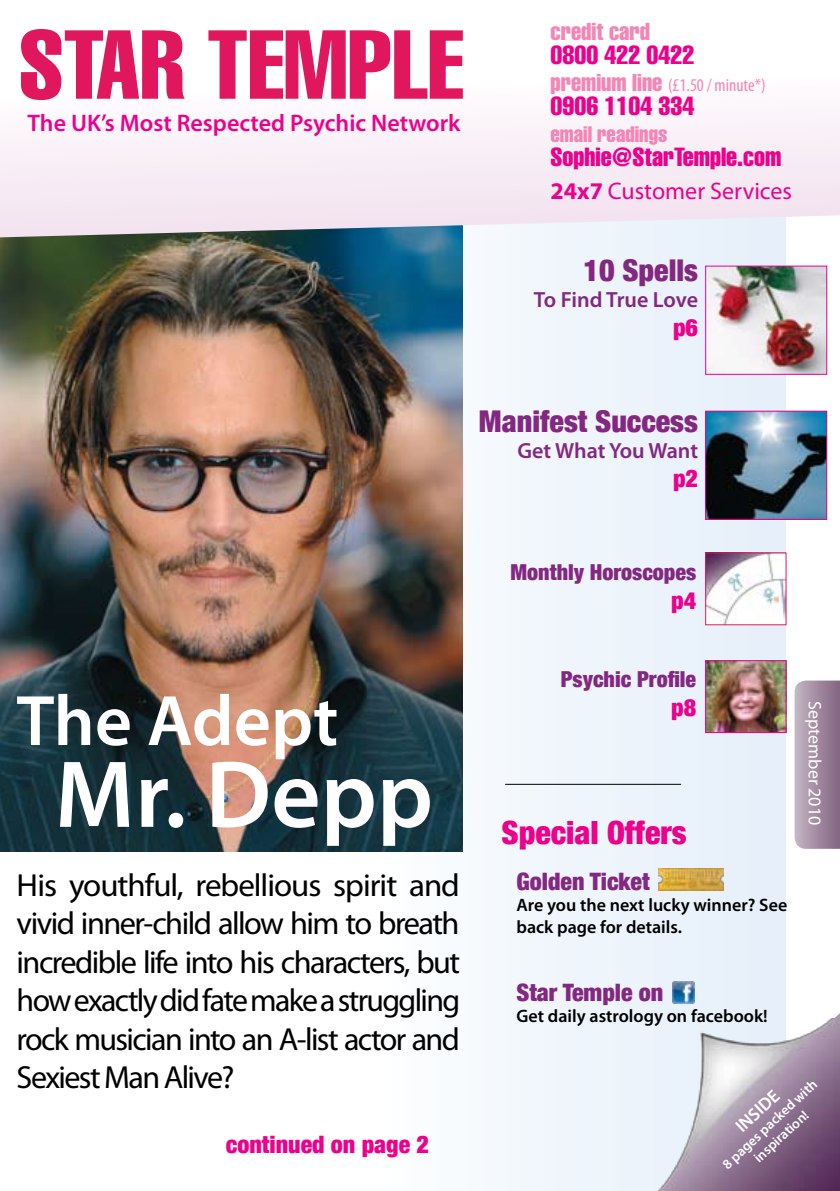
<style>
.page{position:relative;width:840px;height:1191px;background:#fff}
.page>*{position:absolute;margin:0;border:0;box-sizing:border-box;transform-origin:0 0}
.t1{font:96px "Helvetica LT Std Comp";color:#e0175c}
.t2{font:600 96px "Myriad Pro";color:#fff}
.t3{font:600 72px "Myriad Pro";color:#fff}
.t4{font:32px/38.4px "Myriad Pro";letter-spacing:-.05em;color:#000;text-align:justify}
.t5{font:900 condensed 32px "Helvetica Neue";color:#ec008c}
.t6{font:900 condensed 30px "Helvetica Neue";color:#842781}
.t7{font:25.8px "Helvetica LT Std Comp";color:#ec008c}
.t8{font:600 24px "Myriad Pro";color:#ec008c}
.t9{font:900 condensed 24px "Helvetica Neue";color:#ec008c}
.t10{font:900 condensed 24px "Helvetica Neue";color:#842781}
.t11{font:24px "Myriad Pro";color:#ec008c}
.t12{font:24px "Helvetica LT Std Comp";color:#f287b7}
.t13{font:900 condensed 22px "Helvetica Neue";color:#842781}
.t14{font:600 22px "Myriad Pro";letter-spacing:-.005em;color:#842781}
.t15{font:22px "Helvetica LT Std Comp";color:#f287b7}
.t16{font:600 18px/21.6px "Myriad Pro";color:#000}
.t17{font:condensed 18px "Myriad Pro";color:#f287b7}
.t18{font:18px "Myriad Pro";color:#fff}
.t19{font:600 18px "Myriad Pro";color:#fff}
.t20{font:600 14px/16.8px "Myriad Pro";color:#fff;text-align:center}
.s1{font-family:"Helvetica LT Std Comp";font-stretch:normal;font-size:24px}
.s2{font-weight:700}
</style>
<div class="page">
<div style="left:373px;top:48px;width:412px;height:1143px;background:#eff5fc"></div>
<img style="left:707px;top:268px;width:117px;height:104px">
<img style="left:707px;top:413px;width:117px;height:104px">
<div style="left:705px;top:411px;width:121px;height:108px;border:1px solid #ec008c"></div>
<img style="left:707px;top:555px;width:76px;height:68px">
<div style="left:705px;top:553px;width:80px;height:72px;border:1px solid #e0175c"></div>
<img style="left:707px;top:662px;width:76px;height:69px">
<div style="left:705px;top:660px;width:80px;height:73px;border:1px solid #ec008c"></div>
<img style="left:0;top:237px;width:462px;height:614px">
<svg style="left:0;top:48px;width:839px;height:189px"></svg>
<svg style="left:830px;top:1014px;width:9px;height:5px"></svg>
<img style="left:657px;top:1019px;width:182px;height:172px">
<svg style="left:794px;top:680px;width:45px;height:169px;background:#a58fa4"></svg>
<hr style="left:505px;top:784px;width:175px;height:1px;background:#000">
<img style="left:672px;top:981px;width:22px;height:22px">
<img style="left:658px;top:868px;width:65px;height:22px">
<h1 class="t1" style="left:19px;top:4px;width:445px">STAR TEMPLE</h1>
<p class="t12" style="left:550px;top:16px;width:101px">credit card</p>
<p class="t7" style="left:550px;top:38px;width:145px">0800 422 0422</p>
<p class="t17" style="left:550px;top:74px;width:217px"><span class="s1">premium line</span> (£1.50 / minute*)</p>
<p class="t7" style="left:550px;top:89px;width:145px">0906 1104 334</p>
<p class="t15" style="left:550px;top:121px;width:118px">email readings</p>
<p class="t7" style="left:550px;top:141px;width:232px">Sophie@StarTemple.com</p>
<p class="t11" style="left:550px;top:177px;width:243px"><span class="s2">24x7</span> Customer Services</p>
<p class="t8" style="left:28px;top:108px;width:434px">The UK’s Most Respected Psychic Network</p>
<p class="t6" style="left:583px;top:251px;width:116px">10 Spells</p>
<p class="t14" style="left:533px;top:286px;width:165px">To Find True Love</p>
<p class="t9" style="left:672px;top:312px;width:26px">p6</p>
<p class="t6" style="left:478px;top:403px;width:220px">Manifest Success</p>
<p class="t14" style="left:517px;top:437px;width:182px">Get What You Want</p>
<p class="t9" style="left:672px;top:464px;width:26px">p2</p>
<h2 class="t3" style="left:17px;top:675px;width:323px">The Adept</h2>
<h1 class="t2" style="left:55px;top:733px;width:379px">Mr. Depp</h1>
<p class="t4" style="left:17px;top:865px;width:445px">His youthful, rebellious spirit and vivid inner-child allow him to breath incredible life into his characters, but how exactly did fate make a struggling rock musician into an A-list actor and Sexiest Man Alive?</p>
<p class="t9" style="left:226px;top:1130px;width:204px">continued on page 2</p>
<p class="t13" style="left:510px;top:558px;width:187px">Monthly Horoscopes</p>
<p class="t9" style="left:670px;top:585px;width:26px">p4</p>
<p class="t13" style="left:560px;top:666px;width:137px">Psychic Profile</p>
<p class="t9" style="left:670px;top:692px;width:26px">p8</p>
<p class="t5" style="left:501px;top:812px;width:186px">Special Offers</p>
<p class="t10" style="left:516px;top:866px;width:135px">Golden Ticket</p>
<p class="t16" style="left:516px;top:894px;width:272px">Are you the next lucky winner? See back page for details.</p>
<p class="t18" style="left:825px;top:701px;width:126px;rotate:90deg">September 2010</p>
<p class="t10" style="left:516px;top:977px;width:148px">Star Temple on</p>
<p class="t16" style="left:516px;top:1005px;width:252px">Get daily astrology on facebook!</p>
<p class="t20" style="left:718px;top:1159px;width:125px;rotate:-43deg">8 pages packed with inspiration!</p>
<p class="t19" style="left:730px;top:1120px;width:54px;rotate:-43deg">INSIDE</p>
</div>
